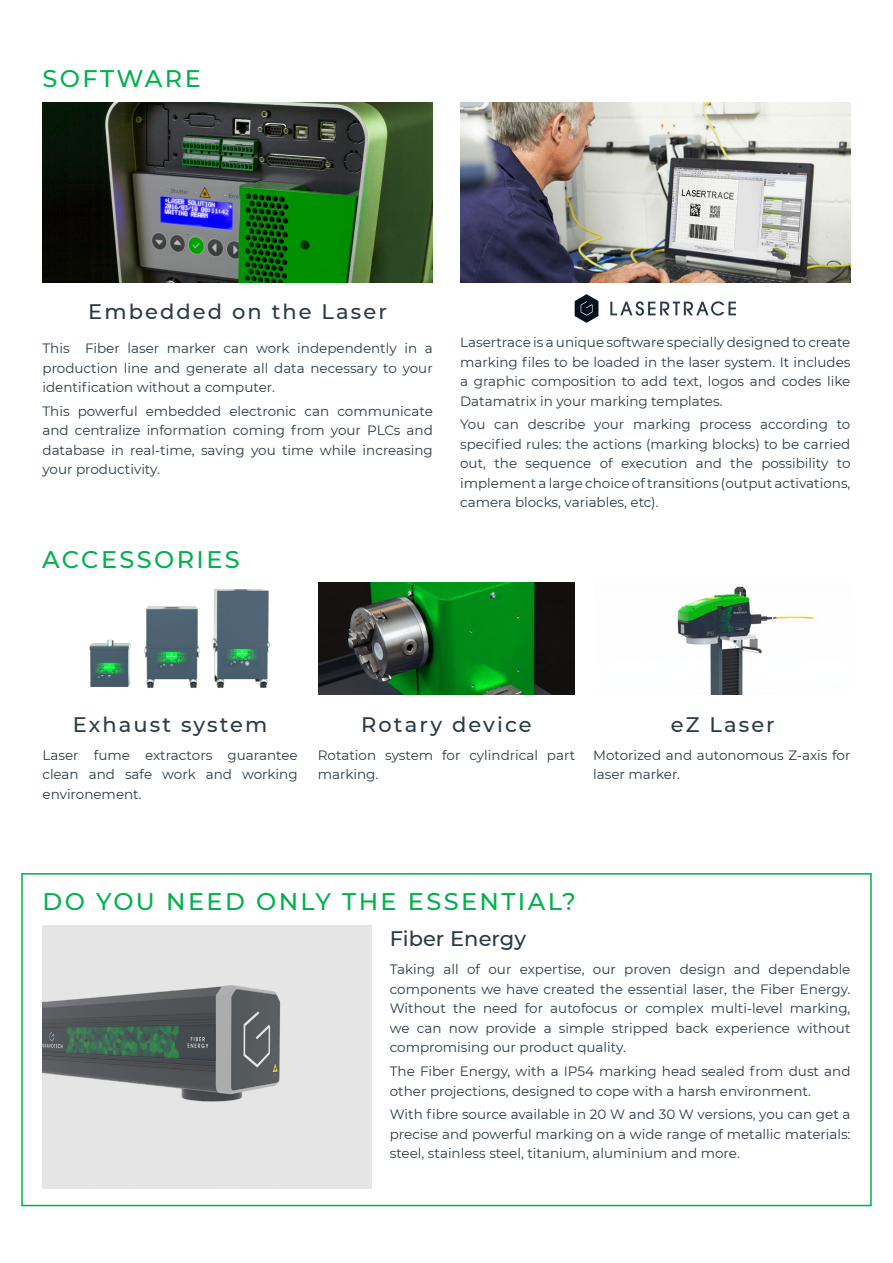
<style>
.page{position:relative;width:893px;height:1263px;background:#fff}
.page>*{position:absolute;margin:0;border:0;box-sizing:border-box;transform-origin:0 0}
.t1{font:500 24px "Montserrat";letter-spacing:.1em;color:#00b14c}
.t2{font:500 21px "Montserrat";letter-spacing:.1em;color:#2b3b46}
.t3{font:500 21px "Montserrat";color:#2b3b46}
.t4{font:13.5px/19.5px "Montserrat";color:#2b3b46;text-align:justify}
</style>
<div class="page">
<img style="left:43px;top:925px;width:329px;height:263px">
<img style="left:43px;top:103px;width:390px;height:180px">
<img style="left:460px;top:103px;width:390px;height:180px">
<svg style="left:575px;top:294px;width:23px;height:29px"></svg>
<svg style="left:610px;top:301px;width:126px;height:15px"></svg>
<img style="left:89px;top:589px;width:181px;height:99px">
<img style="left:319px;top:583px;width:255px;height:111px">
<img style="left:677px;top:586px;width:137px;height:108px">
<div style="left:21px;top:873px;width:851px;height:333px;border:2px solid #00b14c"></div>
<h1 class="t1" style="left:43px;top:62px;width:160px">SOFTWARE</h1>
<h2 class="t2" style="left:88px;top:297px;width:300px">Embedded on the Laser</h2>
<p class="t4" style="left:43px;top:338px;width:392px">This Fiber laser marker can work independently in a production line and generate all data necessary to your identification without a computer.</p>
<p class="t4" style="left:43px;top:401px;width:392px">This powerful embedded electronic can communicate and centralize information coming from your PLCs and database in real-time, saving you time while increasing your productivity.</p>
<h1 class="t1" style="left:42px;top:542px;width:199px">ACCESSORIES</h1>
<p class="t4" style="left:460px;top:332px;width:392px">Lasertrace is a unique software specially designed to create marking files to be loaded in the laser system. It includes a graphic composition to add text, logos and codes like Datamatrix in your marking templates.</p>
<p class="t4" style="left:460px;top:414px;width:392px">You can describe your marking process according to specified rules: the actions (marking blocks) to be carried out, the sequence of execution and the possibility to implement a large choice of transitions (output activations, camera blocks, variables, etc).</p>
<h2 class="t2" style="left:73px;top:710px;width:196px">Exhaust system</h2>
<h2 class="t2" style="left:361px;top:710px;width:172px">Rotary device</h2>
<h2 class="t2" style="left:671px;top:710px;width:106px">eZ Laser</h2>
<p class="t4" style="left:43px;top:745px;width:257px">Laser fume extractors guarantee clean and safe work and working environement.</p>
<p class="t4" style="left:318px;top:745px;width:259px">Rotation system for cylindrical part marking.</p>
<p class="t4" style="left:593px;top:745px;width:259px">Motorized and autonomous Z-axis for laser marker.</p>
<h1 class="t1" style="left:43px;top:885px;width:535px">DO YOU NEED ONLY THE ESSENTIAL?</h1>
<h2 class="t3" style="left:390px;top:924px;width:138px">Fiber Energy</h2>
<p class="t4" style="left:390px;top:959px;width:462px">Taking all of our expertise, our proven design and dependable components we have created the essential laser, the Fiber Energy.<br>Without the need for autofocus or complex multi-level marking, we can now provide a simple stripped back experience without compromising our product quality.</p>
<p class="t4" style="left:390px;top:1061px;width:462px">The Fiber Energy, with a IP54 marking head sealed from dust and other projections, designed to cope with a harsh environment.</p>
<p class="t4" style="left:390px;top:1104px;width:462px">With fibre source available in 20 W and 30 W versions, you can get a precise and powerful marking on a wide range of metallic materials: steel, stainless steel, titanium, aluminium and more.</p>
</div>
